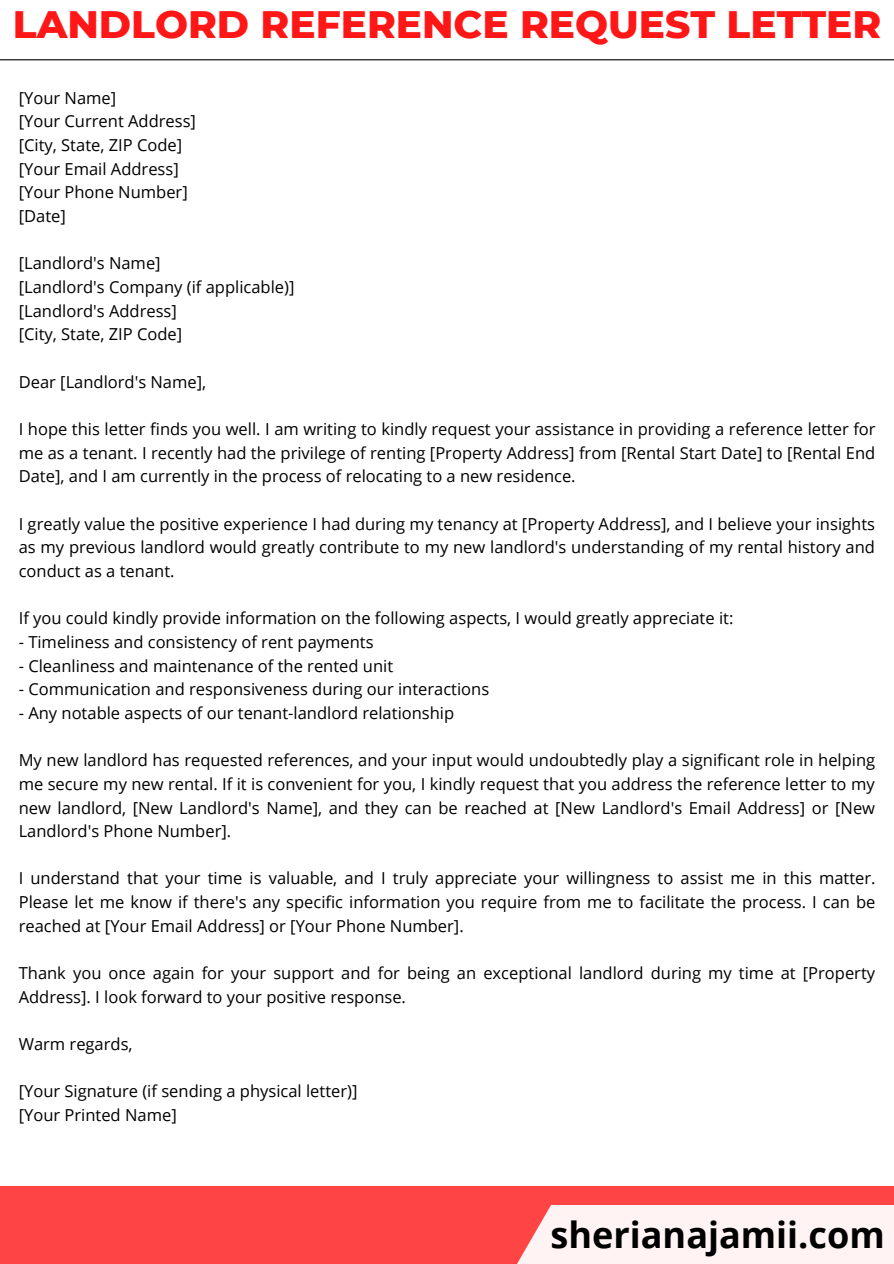
<style>
.page{position:relative;width:894px;height:1264px;background:#fff}
.page>*{position:absolute;margin:0;border:0;box-sizing:border-box;transform-origin:0 0}
.t1{font:800 39px "Montserrat";color:#ff1616}
.t2{font:700 36px "Open Sans";color:#000}
.t3{font:16.5px/23.7px "Open Sans";color:#000;text-align:justify}
</style>
<div class="page">
<div style="left:0;top:1186px;width:893px;height:77px;background:#f44"></div>
<div style="left:517px;top:1205px;width:376px;height:58px;background:#fff3f3"></div>
<hr style="left:0;top:59px;width:893px;height:1px;background:#000">
<p class="t1" style="left:13px;top:1px;width:869px">LANDLORD REFERENCE REQUEST LETTER</p>
<p class="t3" style="left:19px;top:86px;width:99px">[Your Name]</p>
<p class="t3" style="left:19px;top:109px;width:179px">[Your Current Address]</p>
<p class="t3" style="left:19px;top:133px;width:165px">[City, State, ZIP Code]</p>
<p class="t3" style="left:19px;top:156px;width:161px">[Your Email Address]</p>
<p class="t3" style="left:19px;top:180px;width:170px">[Your Phone Number]</p>
<p class="t3" style="left:19px;top:204px;width:49px">[Date]</p>
<p class="t3" style="left:19px;top:251px;width:143px">[Landlord's Name]</p>
<p class="t3" style="left:19px;top:275px;width:277px">[Landlord's Company (if applicable)]</p>
<p class="t3" style="left:19px;top:298px;width:160px">[Landlord's Address]</p>
<p class="t3" style="left:19px;top:322px;width:165px">[City, State, ZIP Code]</p>
<p class="t3" style="left:19px;top:369px;width:189px">Dear [Landlord's Name],</p>
<p class="t3" style="left:19px;top:417px;width:858px">I hope this letter finds you well. I am writing to kindly request your assistance in providing a reference letter for me as a tenant. I recently had the privilege of renting [Property Address] from [Rental Start Date] to [Rental End Date], and I am currently in the process of relocating to a new residence.</p>
<p class="t3" style="left:19px;top:511px;width:857px">I greatly value the positive experience I had during my tenancy at [Property Address], and I believe your insights as my previous landlord would greatly contribute to my new landlord's understanding of my rental history and conduct as a tenant.</p>
<p class="t3" style="left:19px;top:606px;width:716px">If you could kindly provide information on the following aspects, I would greatly appreciate it:</p>
<p class="t3" style="left:19px;top:629px;width:356px">- Timeliness and consistency of rent payments</p>
<p class="t3" style="left:19px;top:653px;width:376px">- Cleanliness and maintenance of the rented unit</p>
<p class="t3" style="left:19px;top:677px;width:472px">- Communication and responsiveness during our interactions</p>
<p class="t3" style="left:19px;top:700px;width:437px">- Any notable aspects of our tenant-landlord relationship</p>
<p class="t3" style="left:19px;top:748px;width:857px">My new landlord has requested references, and your input would undoubtedly play a significant role in helping me secure my new rental. If it is convenient for you, I kindly request that you address the reference letter to my new landlord, [New Landlord's Name], and they can be reached at [New Landlord's Email Address] or [New Landlord's Phone Number].</p>
<p class="t3" style="left:19px;top:866px;width:858px">I understand that your time is valuable, and I truly appreciate your willingness to assist me in this matter.<br>Please let me know if there's any specific information you require from me to facilitate the process. I can be reached at [Your Email Address] or [Your Phone Number].</p>
<p class="t3" style="left:19px;top:960px;width:857px">Thank you once again for your support and for being an exceptional landlord during my time at [Property<br>Address]. I look forward to your positive response.</p>
<p class="t3" style="left:19px;top:1031px;width:115px">Warm regards,</p>
<p class="t3" style="left:19px;top:1079px;width:340px">[Your Signature (if sending a physical letter)]</p>
<p class="t3" style="left:19px;top:1102px;width:159px">[Your Printed Name]</p>
<p class="t2" style="left:550px;top:1209px;width:335px">sherianajamii.com</p>
</div>
